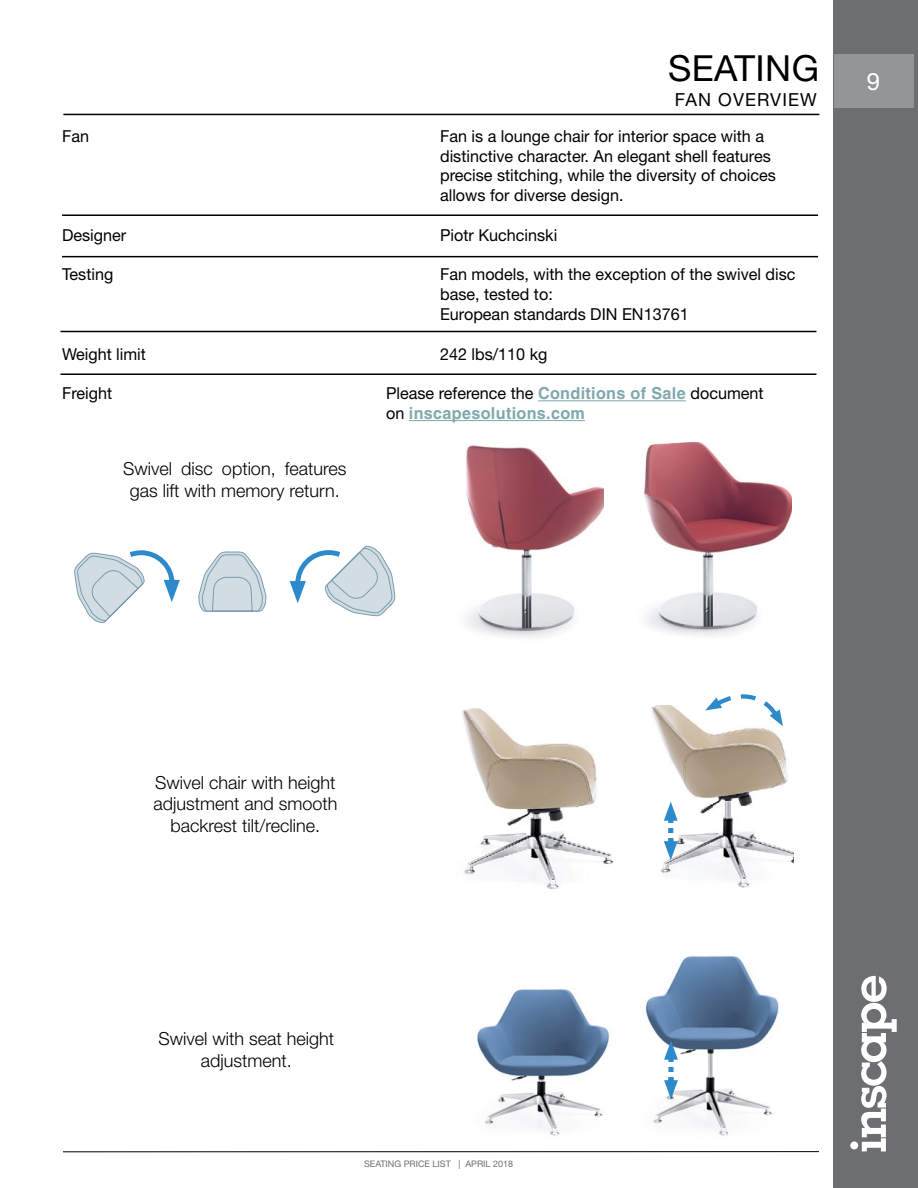
<style>
.page{position:relative;width:918px;height:1188px;background:#fff}
.page>*{position:absolute;margin:0;border:0;box-sizing:border-box;transform-origin:0 0}
.t1{font:36px "Helvetica Neue LT Std";letter-spacing:.01em;color:#000}
.t2{font:24px "Helvetica Neue LT Std";color:#fff}
.t3{font:300 18px/21.6px "Helvetica Neue LT Std";color:#000;text-align:center}
.Sub_Category{font:18px "Helvetica Neue LT Std";letter-spacing:.06em;color:#000}
.t4{font:16.5px/19.8px "Helvetica Neue LT Std";color:#000}
.t5{font:700 16.5px/19.8px "Helvetica LT Std";letter-spacing:.02em;color:#7ea8ad}
.t6{font:9px "Helvetica Neue LT Std";color:#6d6e71}
.s1{font-family:"Helvetica Neue LT Std";font-weight:400;color:#000}
</style>
<div class="page">
<div style="left:834px;top:0;width:84px;height:1188px;background:#6d6e71"></div>
<hr style="left:63px;top:1151px;width:756px;height:1px;background:#000">
<div style="left:834px;top:54px;width:80px;height:54px;background:#939598"></div>
<div style="left:850px;top:1141px;width:8px;height:8px;background:#fff;border-radius:50%"></div>
<svg style="left:861px;top:976px;width:36px;height:175px"></svg>
<hr style="left:63px;top:114px;width:756px;height:1px;background:#000">
<hr style="left:62px;top:214px;width:756px;height:2px;background:#000">
<hr style="left:62px;top:256px;width:756px;height:1px;background:#000">
<hr style="left:60px;top:331px;width:756px;height:1px;background:#000">
<hr style="left:538px;top:400px;width:148px;height:1px;background:#7ea8ad">
<hr style="left:409px;top:420px;width:176px;height:1px;background:#7ea8ad">
<hr style="left:60px;top:373px;width:756px;height:2px;background:#000">
<img style="left:643px;top:442px;width:148px;height:194px">
<img style="left:465px;top:445px;width:139px;height:193px">
<svg style="left:74px;top:546px;width:322px;height:78px"></svg>
<img style="left:462px;top:708px;width:151px;height:181px">
<img style="left:651px;top:706px;width:143px;height:182px">
<svg style="left:705px;top:694px;width:78px;height:32px"></svg>
<svg style="left:664px;top:841px;width:14px;height:19px"></svg>
<div style="left:668px;top:813px;width:5px;height:31px;background:#2d8aca"></div>
<svg style="left:664px;top:802px;width:14px;height:19px"></svg>
<div style="left:665px;top:823px;width:12px;height:5px;background:#fff"></div>
<hr style="left:665px;top:833px;width:12px;height:4px;background:#fff">
<img style="left:476px;top:989px;width:134px;height:147px">
<img style="left:645px;top:955px;width:134px;height:181px">
<svg style="left:664px;top:1080px;width:14px;height:19px"></svg>
<div style="left:668px;top:1052px;width:6px;height:31px;background:#2d8aca"></div>
<svg style="left:664px;top:1041px;width:14px;height:19px"></svg>
<div style="left:665px;top:1062px;width:12px;height:5px;background:#fff"></div>
<hr style="left:665px;top:1072px;width:12px;height:4px;background:#fff">
<h1 class="t1" style="left:668px;top:46px;width:152px">SEATING</h1>
<p class="Sub_Category" style="left:675px;top:89px;width:143px">FAN OVERVIEW</p>
<p class="t4" style="left:62px;top:126px;width:28px">Fan</p>
<p class="t4" style="left:440px;top:126px;width:337px">Fan is a lounge chair for interior space with a distinctive character. An elegant shell features precise stitching, while the diversity of choices allows for diverse design.</p>
<p class="t4" style="left:62px;top:225px;width:66px">Designer</p>
<p class="t4" style="left:440px;top:225px;width:119px">Piotr Kuchcinski</p>
<p class="t4" style="left:62px;top:264px;width:53px">Testing</p>
<p class="t4" style="left:440px;top:264px;width:357px">Fan models, with the exception of the swivel disc base, tested to:</p>
<p class="t4" style="left:440px;top:304px;width:250px">European standards DIN EN13761</p>
<p class="t4" style="left:62px;top:344px;width:85px">Weight limit</p>
<p class="t4" style="left:440px;top:344px;width:109px">242 lbs/110 kg</p>
<p class="t4" style="left:62px;top:383px;width:52px">Freight</p>
<p class="t5" style="left:386px;top:383px;width:379px"><span class="s1">Please reference the</span> Conditions of Sale <span class="s1">document on</span> inscapesolutions.com</p>
<p class="t3" style="left:123px;top:457px;width:225px">Swivel disc option, features gas lift with memory return.</p>
<h2 class="t2" style="left:867px;top:67px;width:15px">9</h2>
<p class="t3" style="left:155px;top:771px;width:182px">Swivel chair with height</p>
<p class="t3" style="left:153px;top:793px;width:185px">adjustment and smooth</p>
<p class="t3" style="left:171px;top:814px;width:151px">backrest tilt/recline.</p>
<p class="t3" style="left:159px;top:1027px;width:177px">Swivel with seat height</p>
<p class="t3" style="left:201px;top:1049px;width:92px">adjustment.</p>
<p class="t6" style="left:364px;top:1159px;width:151px">SEATING PRICE LIST | APRIL 2018</p>
</div>
